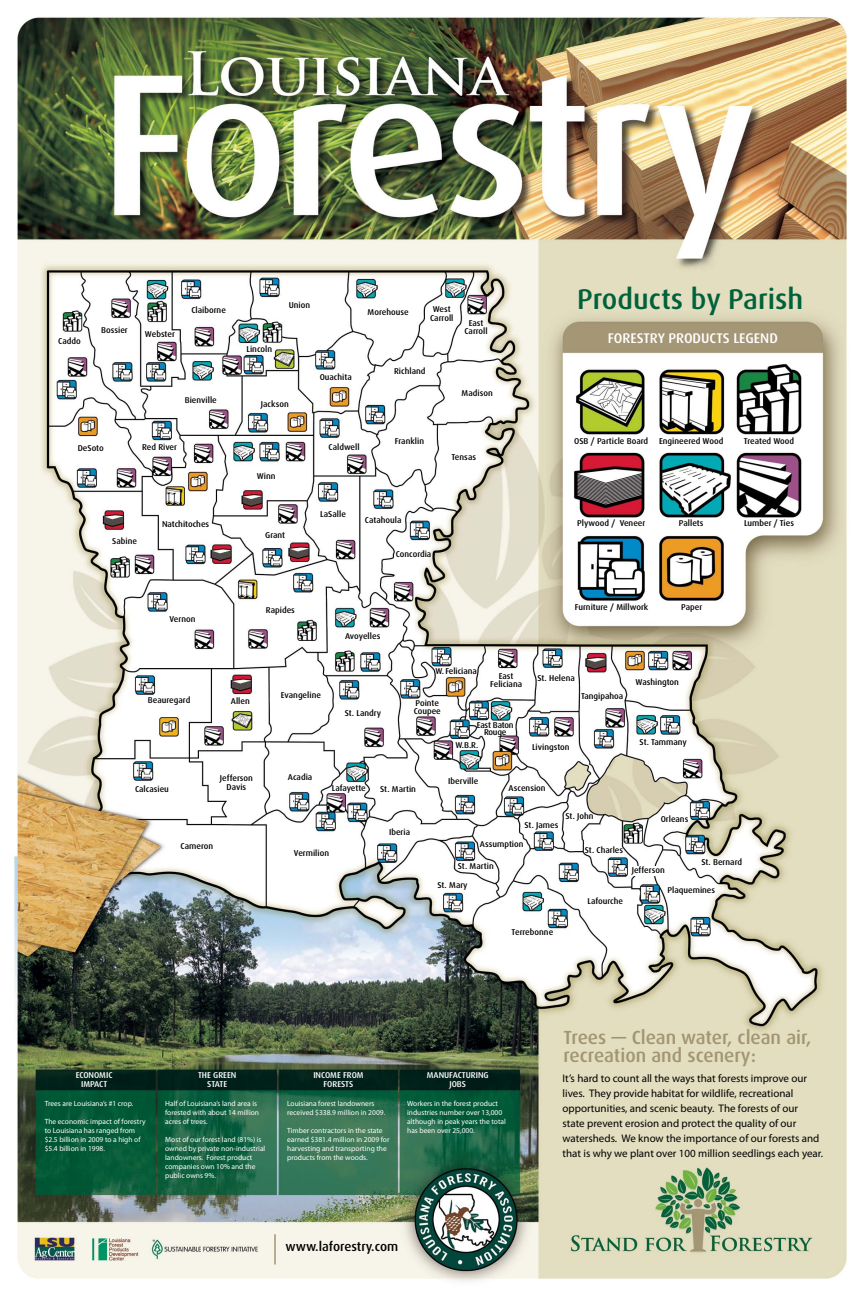
<style>
.page{position:relative;width:864px;height:1296px;background:#fff}
.page>*{position:absolute;margin:0;border:0;box-sizing:border-box;transform-origin:0 0}
.t1{font:500 28.5px "Dax OT";color:#00623b}
.t2{font:500 19px/17.5px "Dax OT";color:#a19573}
.t3{font:500 14px "Dax OT";color:#fff}
.t4{font:500 13px "Dax OT";color:#000}
.t5{font:11px/15px "Myriad Pro";color:#000}
.t6{font:500 8.5px/8.5px "Dax OT";color:#000;text-align:center}
.t7{font:500 8.5px/8.5px "Dax OT";color:#fff;text-align:center}
.t8{font:500 8.5px/7px "Dax OT";letter-spacing:-.025em;color:#000;text-align:center}
.t9{font:7.5px/9px "Myriad Pro";color:#fff}
</style>
<div class="page">
<img style="left:14px;top:16px;width:833px;height:1267px">
<div style="left:628px;top:866px;width:39px;height:9px;background:#fff"></div>
<hr style="left:274px;top:1234px;width:2px;height:30px;background:#a19573">
<p class="t6" style="left:58px;top:337px;width:24px">Caddo</p>
<p class="t6" style="left:101px;top:326px;width:28px">Bossier</p>
<p class="t6" style="left:145px;top:330px;width:32px">Webster</p>
<p class="t6" style="left:191px;top:306px;width:36px">Claiborne</p>
<p class="t6" style="left:246px;top:345px;width:27px">Lincoln</p>
<p class="t6" style="left:289px;top:301px;width:23px">Union</p>
<p class="t6" style="left:368px;top:308px;width:43px">Morehouse</p>
<p class="t6" style="left:430px;top:305px;width:25px">West<br>Carroll</p>
<p class="t6" style="left:464px;top:318px;width:25px">East<br>Carroll</p>
<h1 class="t1" style="left:577px;top:281px;width:228px">Products by Parish</h1>
<h3 class="t3" style="left:608px;top:330px;width:172px">FORESTRY PRODUCTS LEGEND</h3>
<p class="t6" style="left:320px;top:373px;width:34px">Ouachita</p>
<p class="t6" style="left:394px;top:367px;width:33px">Richland</p>
<p class="t6" style="left:185px;top:396px;width:34px">Bienville</p>
<p class="t6" style="left:261px;top:400px;width:29px">Jackson</p>
<p class="t6" style="left:462px;top:389px;width:33px">Madison</p>
<p class="t6" style="left:78px;top:444px;width:28px">DeSoto</p>
<p class="t6" style="left:142px;top:443px;width:37px">Red River</p>
<p class="t6" style="left:329px;top:443px;width:33px">Caldwell</p>
<p class="t6" style="left:395px;top:436px;width:31px">Franklin</p>
<p class="t6" style="left:574px;top:437px;width:76px">OSB / Particle Board</p>
<p class="t6" style="left:659px;top:437px;width:66px">Engineered Wood</p>
<p class="t6" style="left:744px;top:437px;width:52px">Treated Wood</p>
<p class="t6" style="left:452px;top:453px;width:26px">Tensas</p>
<p class="t6" style="left:257px;top:472px;width:20px">Winn</p>
<p class="t6" style="left:162px;top:520px;width:49px">Natchitoches</p>
<p class="t6" style="left:320px;top:510px;width:27px">LaSalle</p>
<p class="t6" style="left:365px;top:516px;width:38px">Catahoula</p>
<p class="t6" style="left:577px;top:519px;width:70px">Plywood / Veneer</p>
<p class="t6" style="left:679px;top:519px;width:26px">Pallets</p>
<p class="t6" style="left:744px;top:519px;width:52px">Lumber / Ties</p>
<p class="t6" style="left:112px;top:537px;width:26px">Sabine</p>
<p class="t6" style="left:265px;top:531px;width:21px">Grant</p>
<p class="t6" style="left:396px;top:550px;width:37px">Concordia</p>
<p class="t6" style="left:170px;top:615px;width:27px">Vernon</p>
<p class="t6" style="left:266px;top:606px;width:31px">Rapides</p>
<p class="t6" style="left:575px;top:603px;width:75px">Furniture / Millwork</p>
<p class="t6" style="left:681px;top:603px;width:23px">Paper</p>
<p class="t6" style="left:345px;top:632px;width:37px">Avoyelles</p>
<p class="t6" style="left:148px;top:696px;width:44px">Beauregard</p>
<p class="t6" style="left:231px;top:697px;width:20px">Allen</p>
<p class="t6" style="left:281px;top:691px;width:42px">Evangeline</p>
<p class="t6" style="left:345px;top:709px;width:38px">St. Landry</p>
<p class="t6" style="left:435px;top:667px;width:43px">W. Feliciana</p>
<p class="t6" style="left:414px;top:700px;width:29px;line-height:7.5px;text-align:left">Pointe<br>Coupee</p>
<p class="t6" style="left:490px;top:672px;width:34px">East<br>Feliciana</p>
<p class="t6" style="left:537px;top:674px;width:39px">St. Helena</p>
<p class="t6" style="left:581px;top:692px;width:44px">Tangipahoa</p>
<p class="t6" style="left:135px;top:785px;width:35px">Calcasieu</p>
<p class="t6" style="left:220px;top:774px;width:35px">Jefferson</p>
<p class="t6" style="left:288px;top:772px;width:26px">Acadia</p>
<p class="t6" style="left:227px;top:782px;width:21px">Davis</p>
<p class="t6" style="left:332px;top:783px;width:36px">Lafayette</p>
<p class="t6" style="left:380px;top:785px;width:37px">St. Martin</p>
<p class="t6" style="left:181px;top:842px;width:34px">Cameron</p>
<p class="t6" style="left:294px;top:849px;width:37px">Vermilion</p>
<p class="t6" style="left:389px;top:828px;width:23px">Iberia</p>
<p class="t8" style="left:477px;top:721px;width:38px">East Baton<br>Rouge</p>
<p class="t6" style="left:455px;top:741px;width:25px">W.B.R.</p>
<p class="t6" style="left:532px;top:743px;width:39px">Livingston</p>
<p class="t6" style="left:448px;top:776px;width:32px">Iberville</p>
<p class="t6" style="left:509px;top:784px;width:38px">Ascension</p>
<p class="t6" style="left:525px;top:820px;width:35px">St. James</p>
<p class="t6" style="left:566px;top:812px;width:30px">St. John</p>
<p class="t6" style="left:585px;top:846px;width:40px">St. Charles</p>
<p class="t6" style="left:480px;top:840px;width:45px">Assumption</p>
<p class="t6" style="left:458px;top:862px;width:37px">St. Martin</p>
<p class="t6" style="left:437px;top:880px;width:32px">St. Mary</p>
<p class="t6" style="left:587px;top:897px;width:37px">Lafourche</p>
<p class="t6" style="left:636px;top:678px;width:45px">Washington</p>
<p class="t6" style="left:640px;top:738px;width:49px">St. Tammany</p>
<p class="t6" style="left:661px;top:814px;width:29px">Orleans</p>
<p class="t6" style="left:701px;top:858px;width:42px">St. Bernard</p>
<p class="t6" style="left:667px;top:886px;width:49px">Plaquemines</p>
<p class="t6" style="left:632px;top:866px;width:35px">Jefferson</p>
<p class="t6" style="left:512px;top:927px;width:43px">Terrebonne</p>
<h2 class="t2" style="left:563px;top:1029px;width:249px">Trees — Clean water, clean air, recreation and scenery:</h2>
<p class="t7" style="left:76px;top:1071px;width:38px">ECONOMIC<br>IMPACT</p>
<p class="t7" style="left:198px;top:1071px;width:40px">THE GREEN<br>STATE</p>
<p class="t7" style="left:313px;top:1071px;width:52px">INCOME FROM<br>FORESTS</p>
<p class="t7" style="left:427px;top:1071px;width:63px">MANUFACTURING<br>JOBS</p>
<p class="t5" style="left:562px;top:1070px;width:262px">It’s hard to count all the ways that forests improve our lives. They provide habitat for wildlife, recreational opportunities, and scenic beauty. The forests of our<br>state prevent erosion and protect the quality of our watersheds. We know the importance of our forests and that is why we plant over 100 million seedlings each year.</p>
<p class="t9" style="left:165px;top:1099px;width:95px">Half of Louisiana’s land area is forested with about 14 million acres of trees.</p>
<p class="t9" style="left:165px;top:1135px;width:102px">Most of our forest land (81%) is owned by private non-industrial landowners. Forest product companies own 10% and the public owns 9%.</p>
<p class="t9" style="left:287px;top:1099px;width:100px">Louisiana forest landowners received $338.9 million in 2009.</p>
<p class="t9" style="left:287px;top:1126px;width:104px">Timber contractors in the state earned $381.4 million in 2009 for harvesting and transporting the products from the woods.</p>
<p class="t9" style="left:407px;top:1099px;width:100px">Workers in the forest product industries number over 13,000 although in peak years the total has been over 25,000.</p>
<p class="t9" style="left:45px;top:1099px;width:90px">Trees are Louisiana’s #1 crop.</p>
<p class="t9" style="left:45px;top:1117px;width:102px">The economic impact of forestry to Louisiana has ranged from $2.5 billion in 2009 to a high of $5.4 billion in 1998.</p>
<h3 class="t4" style="left:286px;top:1238px;width:114px">www.laforestry.com</h3>
</div>
